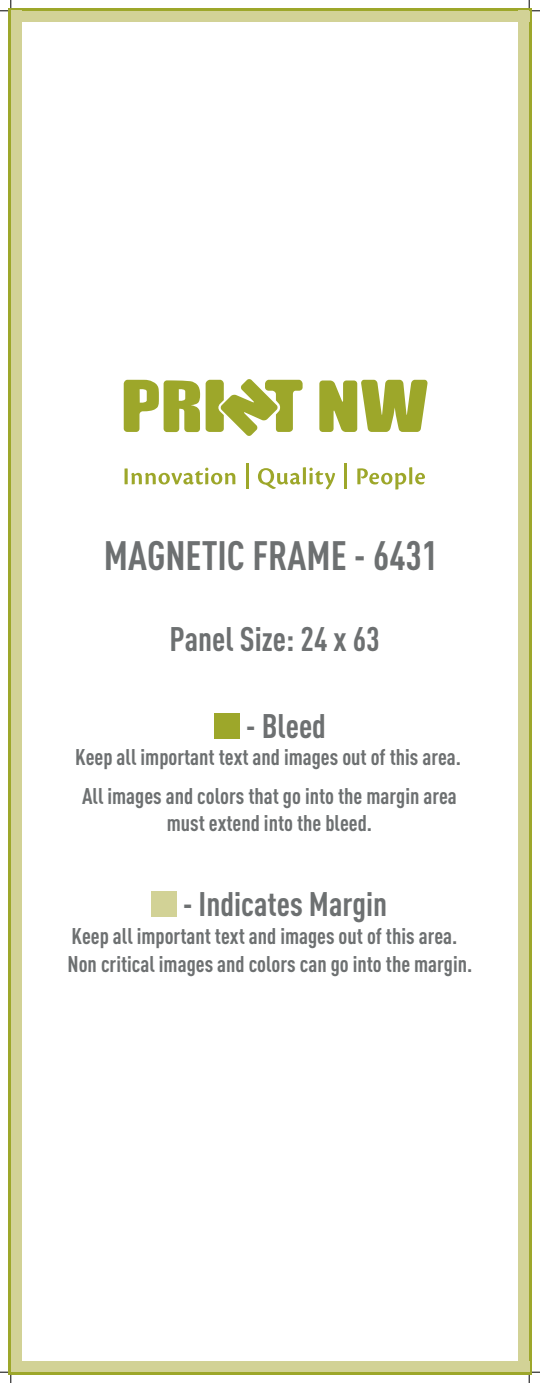
<style>
.page{position:relative;width:540px;height:1383px;background:#fff}
.page>*{position:absolute;margin:0;border:0;box-sizing:border-box;transform-origin:0 0}
.t1{font:700 condensed 40.5px "DINOT";color:#6d7071}
.t2{font:700 condensed 33.63px "DINOT";color:#6d7071}
.t3{font:700 condensed 22.44px/38.7px "DINOT";color:#6d7071;text-align:center}
</style>
<div class="page">
<hr style="left:8px;top:8px;width:524px;height:3px;background:#9da72a">
<hr style="left:8px;top:1372px;width:524px;height:2px;background:#9da72a">
<hr style="left:529px;top:8px;width:3px;height:1366px;background:#9da72a">
<hr style="left:8px;top:8px;width:3px;height:1366px;background:#9da72a">
<div style="left:11px;top:11px;width:11px;height:1361px;background:#d2d296"></div>
<div style="left:518px;top:11px;width:11px;height:1361px;background:#d2d296"></div>
<div style="left:11px;top:11px;width:518px;height:11px;background:#d2d296"></div>
<div style="left:11px;top:1361px;width:518px;height:11px;background:#d2d296"></div>
<svg style="left:319px;top:380px;width:108px;height:52px"></svg>
<svg style="left:206px;top:379px;width:97px;height:57px"></svg>
<svg style="left:124px;top:380px;width:76px;height:52px"></svg>
<svg style="left:124px;top:467px;width:111px;height:17px"></svg>
<hr style="left:246px;top:463px;width:2px;height:26px;background:#9da72a">
<svg style="left:258px;top:467px;width:77px;height:22px"></svg>
<hr style="left:344px;top:463px;width:3px;height:26px;background:#9da72a">
<svg style="left:357px;top:467px;width:68px;height:22px"></svg>
<div style="left:214px;top:713px;width:26px;height:25px;background:#9da72a"></div>
<div style="left:151px;top:891px;width:26px;height:25px;background:#d2d296"></div>
<svg style="left:0;top:0;width:12px;height:12px"></svg>
<svg style="left:0;top:1371px;width:12px;height:11px"></svg>
<svg style="left:529px;top:0;width:11px;height:12px"></svg>
<svg style="left:529px;top:1371px;width:11px;height:11px"></svg>
<h1 class="t1" style="left:104px;top:531px;width:336px">MAGNETIC FRAME - 6431</h1>
<h2 class="t2" style="left:169px;top:618px;width:212px">Panel Size: 24 x 63</h2>
<h2 class="t2" style="left:246px;top:705px;width:82px">- Bleed</h2>
<p class="t3" style="left:75px;top:738px;width:387px">Keep all important text and images out of this area.<br>All images and colors that go into the margin area</p>
<p class="t3" style="left:167px;top:803px;width:207px">must extend into the bleed.</p>
<h2 class="t2" style="left:183px;top:883px;width:206px">- Indicates Margin</h2>
<p class="t3" style="left:68px;top:921px;width:406px;line-height:28.2px;text-align:left">Keep all important text and images out of this area.<br>Non critical images and colors can go into the margin.</p>
</div>
